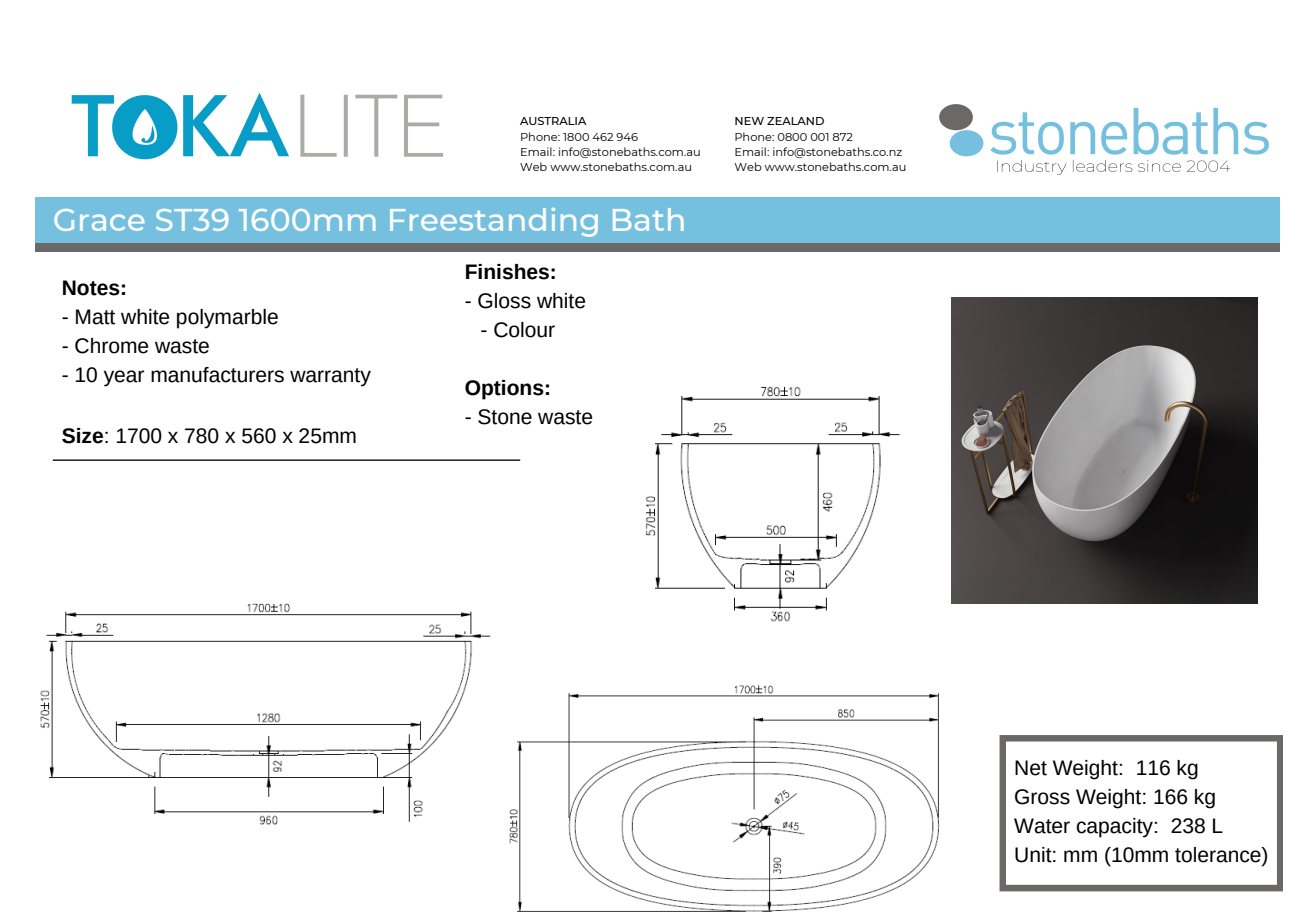
<style>
.page{position:relative;width:1313px;height:919px;background:#fff}
.page>*{position:absolute;margin:0;border:0;box-sizing:border-box;transform-origin:0 0}
.t1{font:500 31.5px "Montserrat";color:#fff}
.t2{font:21px/28.9px "Arimo";color:#000}
.t3{font:700 21px "Arimo";color:#000}
.t4{font:11.38px/15.2px "Montserrat";color:#000}
.t5{font:500 11.38px "Montserrat";color:#000}
.s1{font-weight:700}
</style>
<div class="page">
<img style="left:939px;top:105px;width:329px;height:69px">
<div style="left:35px;top:197px;width:1244px;height:47px;background:#75c0df"></div>
<div style="left:35px;top:243px;width:1244px;height:9px;background:#6b6868"></div>
<hr style="left:53px;top:459px;width:467px;height:2px;background:#000">
<img style="left:71px;top:92px;width:372px;height:68px">
<svg style="left:999px;top:735px;width:284px;height:156px"></svg>
<img style="left:951px;top:297px;width:306px;height:306px">
<img style="left:40px;top:603px;width:451px;height:222px">
<img style="left:489px;top:661px;width:451px;height:251px">
<img style="left:645px;top:386px;width:255px;height:236px">
<p class="t5" style="left:520px;top:114px;width:68px">AUSTRALIA</p>
<p class="t4" style="left:520px;top:129px;width:182px">Phone: 1800 462 946<br>Email: info@stonebaths.com.au<br>Web www.stonebaths.com.au</p>
<h1 class="t1" style="left:53px;top:200px;width:635px">Grace ST39 1600mm Freestanding Bath</h1>
<p class="t3" style="left:62px;top:276px;width:67px">Notes:</p>
<p class="t2" style="left:62px;top:302px;width:218px">- Matt white polymarble</p>
<p class="t2" style="left:62px;top:331px;width:150px">- Chrome waste</p>
<p class="t2" style="left:62px;top:360px;width:311px">- 10 year manufacturers warranty</p>
<p class="t2" style="left:62px;top:422px;width:297px"><span class="s1">Size</span>: 1700 x 780 x 560 x 25mm</p>
<p class="t3" style="left:465px;top:260px;width:94px">Finishes:</p>
<p class="t2" style="left:465px;top:286px;width:123px">- Gloss white</p>
<p class="t2" style="left:480px;top:315px;width:76px">- Colour</p>
<p class="t3" style="left:465px;top:376px;width:88px">Options:</p>
<p class="t2" style="left:465px;top:402px;width:130px">- Stone waste</p>
<p class="t5" style="left:734px;top:114px;width:92px">NEW ZEALAND</p>
<p class="t4" style="left:734px;top:129px;width:173px">Phone: 0800 001 872<br>Email: info@stonebaths.co.nz<br>Web www.stonebaths.com.au</p>
<p class="t2" style="left:1014px;top:753px;width:256px">Net Weight: 116 kg<br>Gross Weight: 166 kg<br>Water capacity: 238 L<br>Unit: mm (10mm tolerance)</p>
</div>
